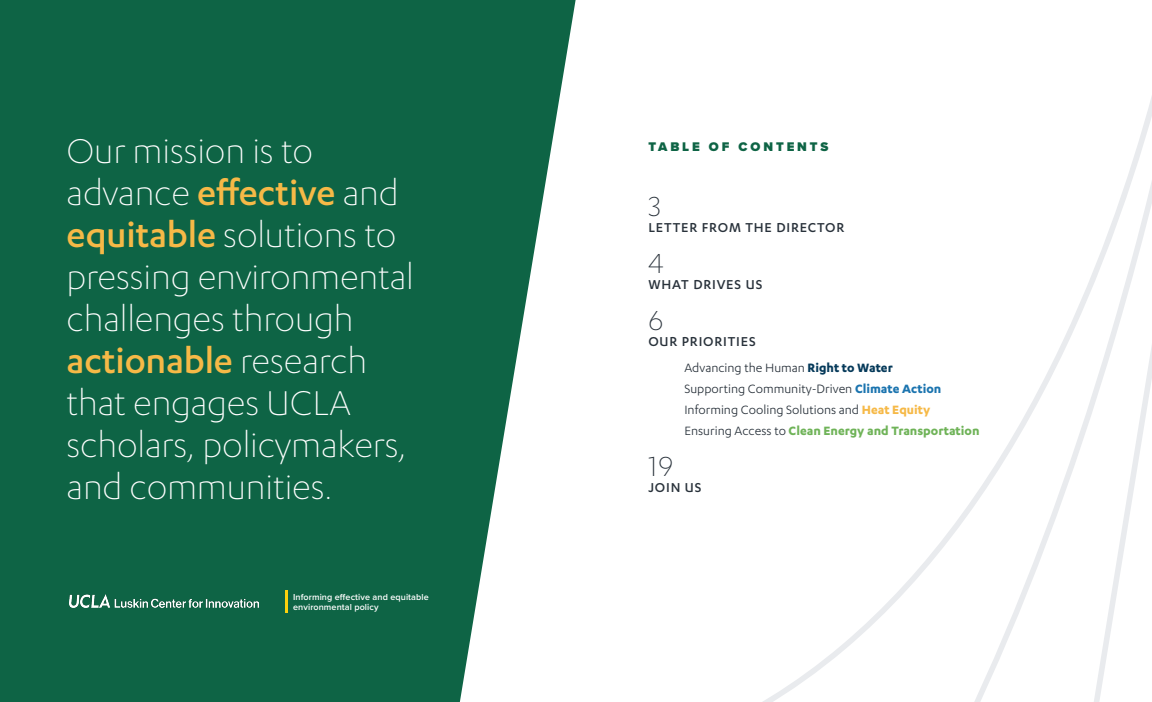
<style>
.page{position:relative;width:1152px;height:702px;background:#fff}
.page>*{position:absolute;margin:0;border:0;box-sizing:border-box;transform-origin:0 0}
.t1{font:300 40px/42px "Karbon";letter-spacing:-.005em;color:#fff}
.t2{font:300 32px "Karbon";color:#29323b}
.t3{font:500 15px "Karbon";letter-spacing:.055em;color:#29323b}
.t4{font:14px/21px "Karbon";color:#29323b}
.t5{font:900 13px "Proxima Nova";letter-spacing:.22em;color:#0e6445}
.t6{font:600 9px/10px "Proxima Nova";letter-spacing:.01em;color:#fff}
.s1{font-weight:500;color:#f6b947}
.s2{font-weight:700;color:#063a5a}
.s3{font-weight:700;color:#1b74af}
.s4{font-weight:700;color:#f6b947}
.s5{font-weight:700;color:#6fb358}
</style>
<div class="page">
<div style="left:0;top:0;width:659px;height:702px;background:#0e6445"></div>
<img style="left:69px;top:594px;width:190px;height:14px">
<hr style="left:286px;top:590px;width:2px;height:22px;background:#fcd10d">
<svg style="left:471px;top:0;width:188px;height:702px;fill:#fff"></svg>
<svg style="left:763px;top:426px;width:256px;height:276px"></svg>
<svg style="left:1019px;top:96px;width:133px;height:606px"></svg>
<p class="t1" style="left:67px;top:129px;width:349px">Our mission is to advance <span class="s1">effective</span> and <span class="s1">equitable</span> solutions to pressing environmental challenges through <span class="s1">actionable</span> research that engages UCLA scholars, policymakers, and communities.</p>
<p class="t5" style="left:648px;top:137px;width:181px">TABLE OF CONTENTS</p>
<p class="t2" style="left:648px;top:189px;width:14px">3</p>
<p class="t3" style="left:648px;top:219px;width:197px">LETTER FROM THE DIRECTOR</p>
<p class="t2" style="left:648px;top:246px;width:17px">4</p>
<p class="t3" style="left:648px;top:276px;width:115px">WHAT DRIVES US</p>
<p class="t2" style="left:648px;top:303px;width:16px">6</p>
<p class="t3" style="left:648px;top:333px;width:109px">OUR PRIORITIES</p>
<p class="t4" style="left:684px;top:357px;width:297px">Advancing the Human <span class="s2">Right to Water<br></span>Supporting Community-Driven <span class="s3">Climate Action </span>Informing Cooling Solutions and <span class="s4">Heat Equity </span>Ensuring Access to <span class="s5">Clean Energy and Transportation</span></p>
<p class="t2" style="left:648px;top:449px;width:26px">19</p>
<p class="t3" style="left:648px;top:479px;width:55px">JOIN US</p>
<p class="t6" style="left:293px;top:591px;width:137px">Informing effective and equitable environmental policy</p>
</div>
